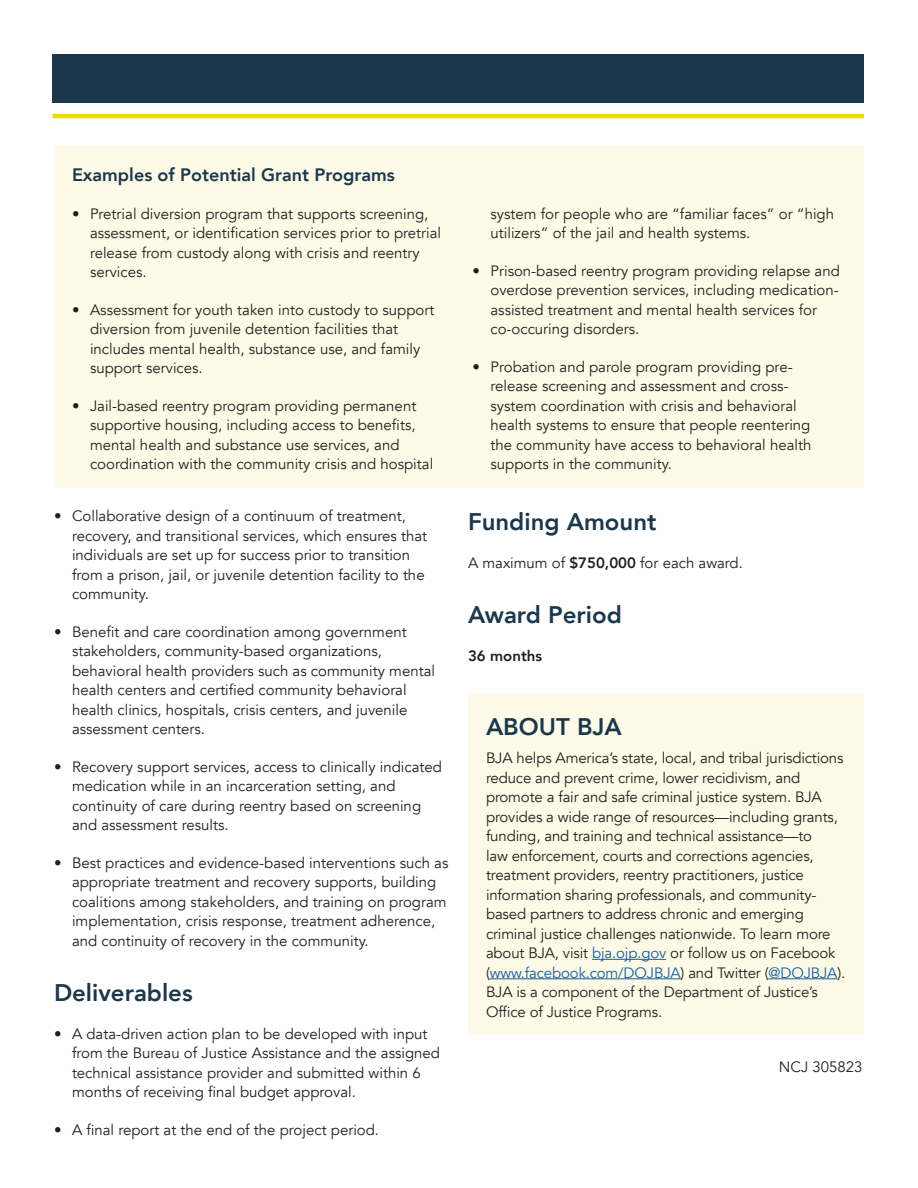
<style>
.page{position:relative;width:918px;height:1188px;background:#fff}
.page>*{position:absolute;margin:0;border:0;box-sizing:border-box;transform-origin:0 0}
.t1{font:800 24px "Avenir";color:#1a374b}
.t2{font:800 18px "Avenir";color:#1a374b}
.t3{font:15px/19.5px "Avenir";color:#231f20}
.t4{font:800 15px "Avenir";color:#231f20}
.s1{font-weight:800}
.s2{color:#175d9e}
</style>
<div class="page">
<div style="left:52px;top:54px;width:812px;height:49px;background:#1a374b"></div>
<hr style="left:52px;top:114px;width:812px;height:4px;background:#edda01">
<div style="left:468px;top:693px;width:396px;height:342px;background:#fdfae7"></div>
<div style="left:54px;top:145px;width:810px;height:343px;background:#fdfae7"></div>
<hr style="left:592px;top:959px;width:74px;height:1px;background:#175d9e">
<hr style="left:490px;top:978px;width:191px;height:1px;background:#175d9e">
<hr style="left:769px;top:978px;width:68px;height:1px;background:#175d9e">
<p class="t2" style="left:72px;top:161px;width:324px">Examples of Potential Grant Programs</p>
<p class="t3" style="left:72px;top:204px;width:358px">• Pretrial diversion program that supports screening,</p>
<p class="t3" style="left:90px;top:224px;width:353px">assessment, or identification services prior to pretrial</p>
<p class="t3" style="left:90px;top:243px;width:331px">release from custody along with crisis and reentry services.</p>
<p class="t3" style="left:90px;top:300px;width:346px;text-indent:-18px">• Assessment for youth taken into custody to support diversion from juvenile detention facilities that includes mental health, substance use, and family support services.</p>
<p class="t3" style="left:72px;top:396px;width:346px">• Jail-based reentry program providing permanent</p>
<p class="t3" style="left:90px;top:416px;width:327px">supportive housing, including access to benefits,</p>
<p class="t3" style="left:90px;top:435px;width:345px">mental health and substance use services, and coordination with the community crisis and hospital</p>
<p class="t3" style="left:72px;top:506px;width:357px;text-indent:-18px">• Collaborative design of a continuum of treatment, recovery, and transitional services, which ensures that individuals are set up for success prior to transition from a prison, jail, or juvenile detention facility to the community.</p>
<p class="t3" style="left:72px;top:622px;width:365px;text-indent:-18px">• Benefit and care coordination among government stakeholders, community-based organizations, behavioral health providers such as community mental health centers and certified community behavioral health clinics, hospitals, crisis centers, and juvenile assessment centers.</p>
<p class="t3" style="left:72px;top:757px;width:372px;text-indent:-18px">• Recovery support services, access to clinically indicated medication while in an incarceration setting, and continuity of care during reentry based on screening and assessment results.</p>
<p class="t3" style="left:72px;top:853px;width:378px;text-indent:-18px">• Best practices and evidence-based interventions such as appropriate treatment and recovery supports, building coalitions among stakeholders, and training on program implementation, crisis response, treatment adherence, and continuity of recovery in the community.</p>
<h2 class="t1" style="left:54px;top:974px;width:140px">Deliverables</h2>
<p class="t3" style="left:72px;top:1024px;width:370px;text-indent:-18px">• A data-driven action plan to be developed with input from the Bureau of Justice Assistance and the assigned technical assistance provider and submitted within 6 months of receiving final budget approval.</p>
<p class="t3" style="left:54px;top:1120px;width:327px">• A final report at the end of the project period.</p>
<p class="t3" style="left:490px;top:204px;width:345px">system for people who are “familiar faces” or “high</p>
<p class="t3" style="left:490px;top:224px;width:261px">utilizers” of the jail and health systems.</p>
<p class="t3" style="left:490px;top:261px;width:351px;text-indent:-18px">• Prison-based reentry program providing relapse and overdose prevention services, including medication&shy;assisted treatment and mental health services for co-occuring disorders.</p>
<p class="t3" style="left:490px;top:357px;width:322px;text-indent:-18px">• Probation and parole program providing pre&shy;release screening and assessment and cross&shy;system coordination with crisis and behavioral health systems to ensure that people reentering the community have access to behavioral health supports in the community.</p>
<h2 class="t1" style="left:468px;top:503px;width:190px">Funding Amount</h2>
<p class="t3" style="left:468px;top:553px;width:276px">A maximum of <span class="s1">$750,000</span> for each award.</p>
<h2 class="t1" style="left:468px;top:596px;width:155px">Award Period</h2>
<p class="t4" style="left:468px;top:644px;width:76px">36 months</p>
<h2 class="t1" style="left:486px;top:708px;width:137px">ABOUT BJA</h2>
<p class="t3" style="left:486px;top:749px;width:361px">BJA helps America’s state, local, and tribal jurisdictions reduce and prevent crime, lower recidivism, and promote a fair and safe criminal justice system. BJA provides a wide range of resources—including grants, funding, and training and technical assistance—to<br>law enforcement, courts and corrections agencies, treatment providers, reentry practitioners, justice information sharing professionals, and community&shy;based partners to address chronic and emerging criminal justice challenges nationwide. To learn more about BJA, visit <span class="s2">bja.ojp.gov</span> or follow us on Facebook (<span class="s2">www.facebook.com/DOJBJA</span>) and Twitter (<span class="s2">@DOJBJA</span>).<br>BJA is a component of the Department of Justice’s</p>
<p class="t3" style="left:486px;top:1002px;width:178px">Office of Justice Programs.</p>
<p class="t3" style="left:779px;top:1058px;width:85px">NCJ 305823</p>
</div>
